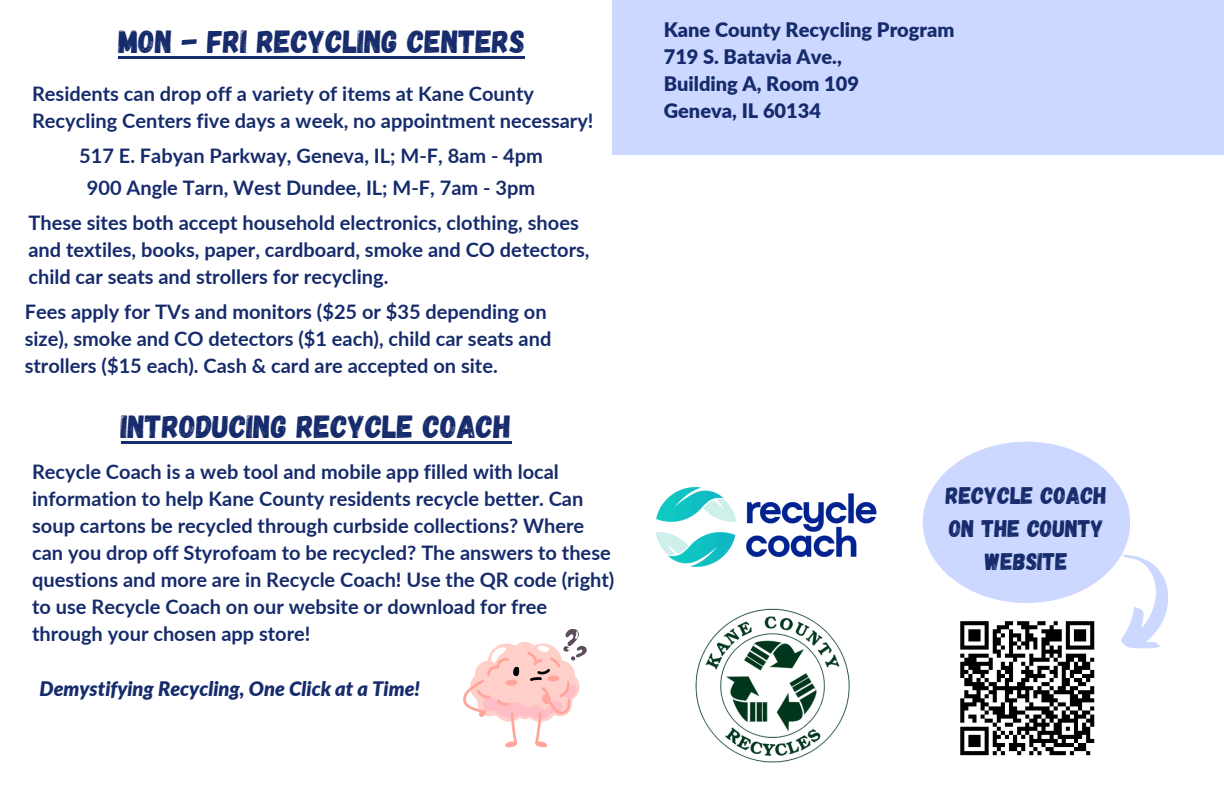
<style>
.page{position:relative;width:1224px;height:792px;background:#fff}
.page>*{position:absolute;margin:0;border:0;box-sizing:border-box;transform-origin:0 0}
.t1{font:32px "Gagalin";color:#162b6c}
.t2{font:24px/33px "Gagalin";color:#162b6c;text-align:center}
.t3{font:700 20px/27px "Lato";color:#162b6c}
.t4{font:900 20px "Lato";color:#162b6c}
.t5{font:italic 900 20px "Lato";color:#162b6c}
</style>
<div class="page">
<img style="left:695px;top:608px;width:155px;height:155px">
<img style="left:655px;top:486px;width:222px;height:82px">
<div style="left:612px;top:0;width:612px;height:155px;background:#ccd8ff"></div>
<svg style="left:463px;top:629px;width:124px;height:118px"></svg>
<hr style="left:119px;top:56px;width:406px;height:3px;background:#162b6c">
<hr style="left:121px;top:441px;width:390px;height:3px;background:#162b6c">
<div style="left:923px;top:442px;width:207px;height:161px;background:#ccd8ff;border-radius:50%"></div>
<svg style="left:957px;top:543px;width:211px;height:213px"></svg>
<h1 class="t1" style="left:119px;top:21px;width:408px">MON - FRI RECYCLING CENTERS</h1>
<p class="t3" style="left:32px;top:80px;width:563px">Residents can drop off a variety of items at Kane County<br>Recycling Centers five days a week, no appointment necessary!</p>
<h1 class="t3" style="left:79px;top:142px;width:465px">517 E. Fabyan Parkway, Geneva, IL; M-F, 8am - 4pm</h1>
<p class="t3" style="left:87px;top:174px;width:450px">900 Angle Tarn, West Dundee, IL; M-F, 7am - 3pm</p>
<p class="t3" style="left:28px;top:208px;width:563px">These sites both accept household electronics, clothing, shoes and textiles, books, paper, cardboard, smoke and CO detectors, child car seats and strollers for recycling.</p>
<p class="t3" style="left:25px;top:297px;width:528px">Fees apply for TVs and monitors ($25 or $35 depending on size), smoke and CO detectors ($1 each), child car seats and strollers ($15 each). Cash &amp; card are accepted on site.</p>
<p class="t1" style="left:121px;top:406px;width:392px">INTRODUCING RECYCLE COACH</p>
<p class="t3" style="left:32px;top:458px;width:584px">Recycle Coach is a web tool and mobile app filled with local information to help Kane County residents recycle better. Can soup cartons be recycled through curbside collections? Where can you drop off Styrofoam to be recycled? The answers to these questions and more are in Recycle Coach! Use the QR code (right) to use Recycle Coach on our website or download for free through your chosen app store!</p>
<p class="t5" style="left:40px;top:676px;width:382px">Demystifying Recycling, One Click at a Time!</p>
<p class="t4" style="left:664px;top:17px;width:292px">Kane County Recycling Program</p>
<p class="t4" style="left:664px;top:44px;width:180px">719 S. Batavia Ave.,</p>
<p class="t4" style="left:664px;top:71px;width:197px">Building A, Room 109</p>
<p class="t4" style="left:664px;top:98px;width:159px">Geneva, IL 60134</p>
<p class="t2" style="left:946px;top:477px;width:163px">RECYCLE COACH<br>ON THE COUNTY<br>WEBSITE</p>
</div>
